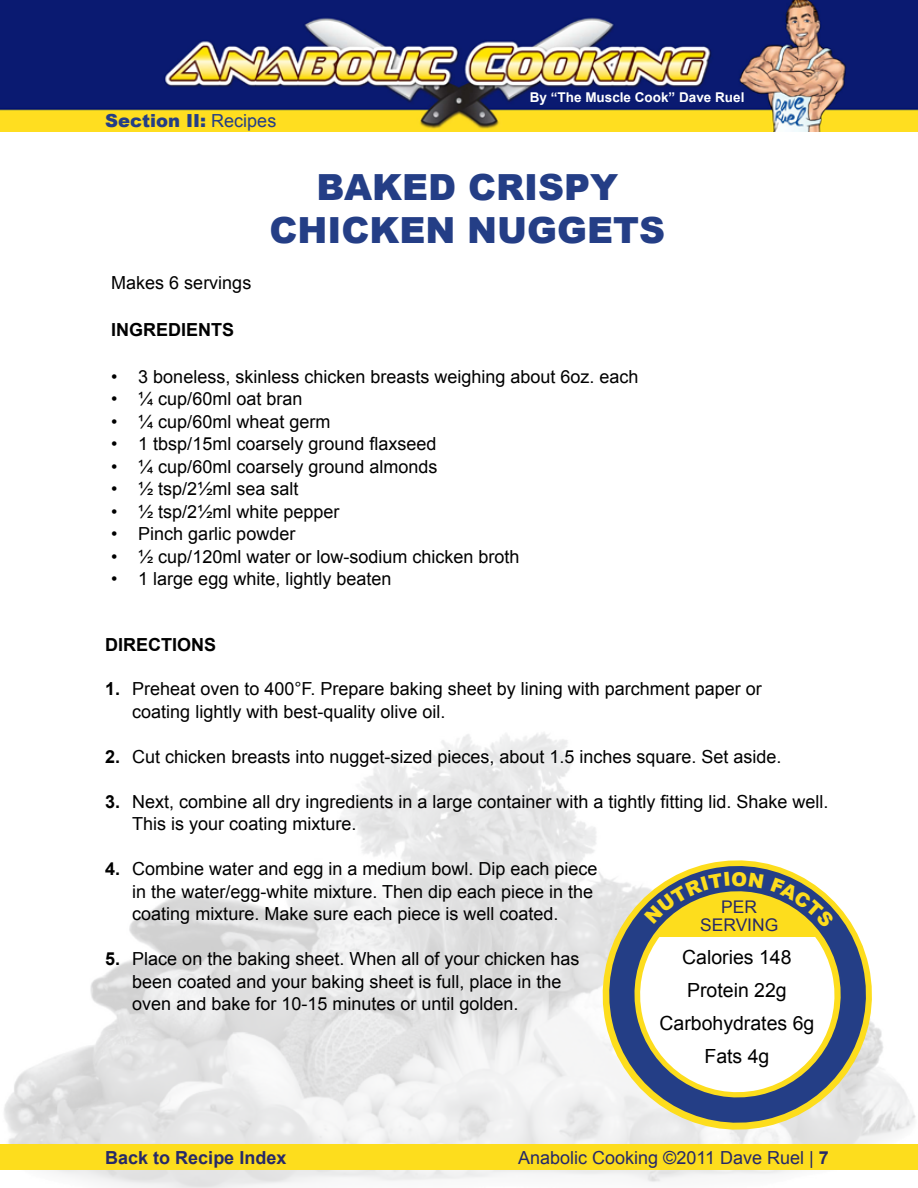
<style>
.page{position:relative;width:918px;height:1188px;background:#fff}
.page>*{position:absolute;margin:0;border:0;box-sizing:border-box;transform-origin:0 0}
.t1{font:900 36px/43.2px "Arial";color:#243e86;text-align:center}
.t2{font:19.5px/33px "Arial";color:#000;text-align:center}
.t3{font:18px/22.5px "Arial";color:#000}
.t4{font:18px "Arial";color:#262968}
.t5{font:700 18px "Arial";color:#000}
.t6{font:700 18px "Arial";color:#262968}
.t7{font:900 18px "Arial";color:#243e86}
.t8{font:17.4px "Arial";color:#262968}
.t9{font:700 13.5px "Arial";color:#fff}
.s1{font-weight:400}
.s2{font-weight:700}
</style>
<div class="page">
<img style="left:0;top:733px;width:918px;height:455px">
<div style="left:0;top:1144px;width:918px;height:25px;background:#fddd1d"></div>
<img style="left:0;top:0;width:918px;height:131px">
<svg style="left:605px;top:863px;width:260px;height:281px"></svg>
<svg style="left:611px;top:868px;width:253px;height:269px"></svg>
<svg style="left:644px;top:872px;width:120px;height:52px;background:#96945e"></svg>
<svg style="left:770px;top:878px;width:65px;height:51px;background:#888a6c"></svg>
<p class="t7" style="left:105px;top:107px;width:173px">Section II: <span class="s1">Recipes</span></p>
<p class="t9" style="left:530px;top:88px;width:216px">By “The Muscle Cook” Dave Ruel</p>
<h1 class="t1" style="left:269px;top:164px;width:397px">BAKED CRISPY<br>CHICKEN NUGGETS</h1>
<p class="t3" style="left:111px;top:272px;width:142px">Makes 6 servings</p>
<p class="t5" style="left:111px;top:318px;width:125px">Ingredients</p>
<p class="t3" style="left:111px;top:365px;width:529px">• 3 boneless, skinless chicken breasts weighing about 6oz. each</p>
<p class="t3" style="left:111px;top:388px;width:193px">• ¼ cup/60ml oat bran</p>
<p class="t3" style="left:111px;top:410px;width:221px">• ¼ cup/60ml wheat germ</p>
<p class="t3" style="left:111px;top:433px;width:327px">• 1 tbsp/15ml coarsely ground flaxseed</p>
<p class="t3" style="left:111px;top:455px;width:328px">• ¼ cup/60ml coarsely ground almonds</p>
<p class="t3" style="left:111px;top:478px;width:189px">• ½ tsp/2½ml sea salt</p>
<p class="t3" style="left:111px;top:500px;width:230px">• ½ tsp/2½ml white pepper</p>
<p class="t3" style="left:111px;top:523px;width:186px">• Pinch garlic powder</p>
<p class="t3" style="left:111px;top:545px;width:410px">• ½ cup/120ml water or low-sodium chicken broth</p>
<p class="t3" style="left:111px;top:568px;width:282px">• 1 large egg white, lightly beaten</p>
<p class="t5" style="left:105px;top:633px;width:113px">Directions</p>
<p class="t3" style="left:132px;top:678px;width:631px;text-indent:-27px"><span class="s2">1.</span> Preheat oven to 400°F. Prepare baking sheet by lining with parchment paper or coating lightly with best-quality olive oil.</p>
<p class="t3" style="left:105px;top:745px;width:678px"><span class="s2">2.</span> Cut chicken breasts into nugget-sized pieces, about 1.5 inches square. Set aside.</p>
<p class="t3" style="left:132px;top:790px;width:698px;text-indent:-27px"><span class="s2">3.</span> Next, combine all dry ingredients in a large container with a tightly fitting lid. Shake well.<br>This is your coating mixture.</p>
<p class="t3" style="left:132px;top:858px;width:467px;text-indent:-27px"><span class="s2">4.</span> Combine water and egg in a medium bowl. Dip each piece in the water/egg-white mixture. Then dip each piece in the coating mixture. Make sure each piece is well coated.</p>
<p class="t3" style="left:132px;top:948px;width:449px;text-indent:-27px"><span class="s2">5.</span> Place on the baking sheet. When all of your chicken has been coated and your baking sheet is full, place in the oven and bake for 10-15 minutes or until golden.</p>
<p class="t2" style="left:659px;top:940px;width:156px">Calories 148<br>Protein 22g<br>Carbohydrates 6g<br>Fats 4g</p>
<p class="t8" style="left:721px;top:895px;width:31px">Per</p>
<p class="t8" style="left:700px;top:914px;width:80px">Serving</p>
<p class="t6" style="left:105px;top:1145px;width:183px">Back to Recipe Index</p>
<p class="t4" style="left:518px;top:1145px;width:312px">Anabolic Cooking ©2011 Dave Ruel | <span class="s2">7</span></p>
</div>
